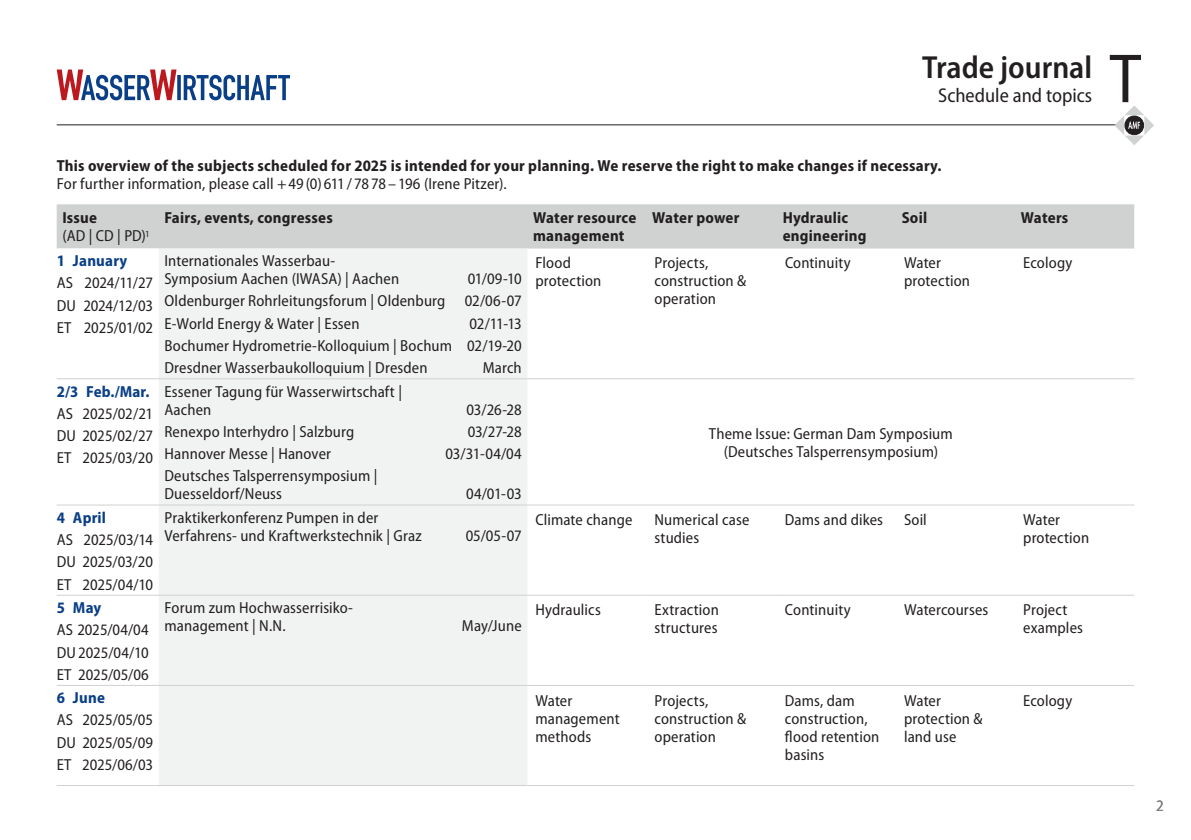
<style>
.page{position:relative;width:1191px;height:840px;background:#fff}
.page>*{position:absolute;margin:0;border:0;box-sizing:border-box;transform-origin:0 0}
.t1{font:semi-condensed 70px "Myriad Pro";color:#231f20}
.t2{font:600 semi-condensed 32px "Myriad Pro";color:#231f20}
.t3{font:semi-condensed 20px "Myriad Pro";color:#231f20}
.t4{font:semi-condensed 16px/18px "Myriad Pro";letter-spacing:.01em;color:#231f20}
.t5{font:700 semi-condensed 16px/18px "Myriad Pro";letter-spacing:.015em;color:#231f20}
.t6{font:700 semi-condensed 16px "Myriad Pro";letter-spacing:.015em;color:#0a3f87}
.t7{font:semi-condensed 16px "Myriad Pro";color:#808285}
.s1{font-weight:700}
</style>
<div class="page">
<hr style="left:57px;top:124px;width:1063px;height:1px;background:#231f20">
<svg style="left:1114px;top:105px;width:40px;height:40px"></svg>
<svg style="left:57px;top:69px;width:233px;height:31px"></svg>
<div style="left:57px;top:204px;width:1077px;height:44px;background:#cfd2d0"></div>
<svg style="left:57px;top:248px;width:102px;height:438px"></svg>
<div style="left:159px;top:248px;width:368px;height:536px;background:#f1f3f2"></div>
<hr style="left:57px;top:378px;width:102px;height:1px;background:#cfd2d0">
<hr style="left:159px;top:378px;width:368px;height:1px;background:#cfd2d0">
<hr style="left:527px;top:378px;width:119px;height:1px;background:#cfd2d0">
<hr style="left:646px;top:378px;width:131px;height:1px;background:#cfd2d0">
<hr style="left:777px;top:378px;width:119px;height:1px;background:#cfd2d0">
<hr style="left:896px;top:378px;width:119px;height:1px;background:#cfd2d0">
<hr style="left:1015px;top:378px;width:119px;height:1px;background:#cfd2d0">
<hr style="left:57px;top:504px;width:102px;height:1px;background:#cfd2d0">
<hr style="left:159px;top:504px;width:368px;height:1px;background:#cfd2d0">
<hr style="left:527px;top:504px;width:119px;height:1px;background:#cfd2d0">
<hr style="left:646px;top:504px;width:131px;height:1px;background:#cfd2d0">
<hr style="left:777px;top:504px;width:119px;height:1px;background:#cfd2d0">
<hr style="left:896px;top:504px;width:119px;height:1px;background:#cfd2d0">
<hr style="left:1015px;top:504px;width:119px;height:1px;background:#cfd2d0">
<hr style="left:57px;top:594px;width:102px;height:1px;background:#cfd2d0">
<hr style="left:159px;top:594px;width:368px;height:1px;background:#cfd2d0">
<hr style="left:527px;top:594px;width:119px;height:1px;background:#cfd2d0">
<hr style="left:646px;top:594px;width:131px;height:1px;background:#cfd2d0">
<hr style="left:777px;top:594px;width:119px;height:1px;background:#cfd2d0">
<hr style="left:896px;top:594px;width:119px;height:1px;background:#cfd2d0">
<hr style="left:1015px;top:594px;width:119px;height:1px;background:#cfd2d0">
<hr style="left:57px;top:684px;width:102px;height:1px;background:#cfd2d0">
<hr style="left:159px;top:684px;width:368px;height:1px;background:#cfd2d0">
<hr style="left:527px;top:684px;width:119px;height:1px;background:#cfd2d0">
<hr style="left:646px;top:684px;width:131px;height:1px;background:#cfd2d0">
<hr style="left:777px;top:684px;width:119px;height:1px;background:#cfd2d0">
<hr style="left:896px;top:684px;width:119px;height:1px;background:#cfd2d0">
<hr style="left:1015px;top:684px;width:119px;height:1px;background:#cfd2d0">
<hr style="left:57px;top:784px;width:102px;height:1px;background:#cfd2d0">
<hr style="left:159px;top:784px;width:368px;height:1px;background:#cfd2d0">
<hr style="left:527px;top:784px;width:119px;height:1px;background:#cfd2d0">
<hr style="left:646px;top:784px;width:131px;height:1px;background:#cfd2d0">
<hr style="left:777px;top:784px;width:119px;height:1px;background:#cfd2d0">
<hr style="left:896px;top:784px;width:119px;height:1px;background:#cfd2d0">
<hr style="left:1015px;top:784px;width:119px;height:1px;background:#cfd2d0">
<h2 class="t2" style="left:922px;top:50px;width:171px">Trade journal</h2>
<p class="t3" style="left:938px;top:85px;width:156px">Schedule and topics</p>
<h1 class="t1" style="left:1109px;top:41px;width:33px">T</h1>
<p class="t5" style="left:57px;top:157px;width:886px">This overview of the subjects scheduled for 2025 is intended for your planning. We reserve the right to make changes if necessary.</p>
<p class="t4" style="left:57px;top:175px;width:451px">For further information, please call +49 (0) 611 / 78 78 –196 (Irene Pitzer).</p>
<p class="t4" style="left:62px;top:209px;width:89px"><span class="s1">Issue<br></span>(AD | CD | PD)<sup>1</sup></p>
<p class="t5" style="left:164px;top:209px;width:170px">Fairs, events, congresses</p>
<p class="t5" style="left:533px;top:209px;width:105px">Water resource management</p>
<p class="t5" style="left:652px;top:209px;width:89px">Water power</p>
<p class="t5" style="left:782px;top:209px;width:85px">Hydraulic engineering</p>
<p class="t5" style="left:901px;top:209px;width:27px">Soil</p>
<p class="t5" style="left:1020px;top:209px;width:49px">Waters</p>
<p class="t6" style="left:57px;top:251px;width:72px">1 January</p>
<p class="t4" style="left:57px;top:272px;width:98px;line-height:22.2px;text-align:justify">AS 2024/11/27<br>DU 2024/12/03<br>ET 2025/01/02</p>
<p class="t4" style="left:164px;top:252px;width:236px">Internationales Wasserbau-<br>Symposium Aachen (IWASA) | Aachen</p>
<p class="t4" style="left:535px;top:254px;width:68px">Flood protection</p>
<p class="t4" style="left:654px;top:254px;width:93px">Projects, construction &amp; operation</p>
<p class="t4" style="left:785px;top:254px;width:67px">Continuity</p>
<p class="t4" style="left:904px;top:254px;width:68px">Water protection</p>
<p class="t4" style="left:1023px;top:254px;width:51px">Ecology</p>
<p class="t4" style="left:164px;top:268px;width:359px;line-height:22.2px;text-align:justify;text-indent:303px">01/09-10<br>Oldenburger Rohrleitungsforum | Oldenburg 02/06-07<br>E-World Energy &amp; Water | Essen</p>
<p class="t4" style="left:164px;top:312px;width:359px;line-height:22.2px;text-align:justify;text-indent:305px">02/11-13<br>Bochumer Hydrometrie-Kolloquium | Bochum 02/19-20<br>Dresdner Wasserbaukolloquium | Dresden</p>
<p class="t4" style="left:483px;top:359px;width:40px">March</p>
<p class="t6" style="left:57px;top:382px;width:94px">2/3 Feb./Mar.</p>
<p class="t4" style="left:57px;top:402px;width:98px;line-height:22.2px;text-align:justify">AS 2025/02/21<br>DU 2025/02/27<br>ET 2025/03/20</p>
<p class="t6" style="left:57px;top:508px;width:51px">4 April</p>
<p class="t4" style="left:57px;top:528px;width:98px;line-height:22.2px;text-align:justify">AS 2025/03/14<br>DU 2025/03/20<br>ET 2025/04/10</p>
<p class="t6" style="left:57px;top:598px;width:46px">5 May</p>
<p class="t4" style="left:57px;top:618px;width:94px;line-height:22.2px;text-align:justify">AS 2025/04/04<br>DU 2025/04/10<br>ET 2025/05/06</p>
<p class="t6" style="left:57px;top:688px;width:50px">6 June</p>
<p class="t4" style="left:57px;top:709px;width:98px;line-height:22.2px;text-align:justify">AS 2025/05/05<br>DU 2025/05/09<br>ET 2025/06/03</p>
<p class="t4" style="left:164px;top:382px;width:239px">Essener Tagung für Wasserwirtschaft |<br>Aachen</p>
<p class="t4" style="left:466px;top:400px;width:57px">03/26-28</p>
<p class="t4" style="left:164px;top:422px;width:191px">Renexpo Interhydro | Salzburg</p>
<p class="t4" style="left:468px;top:422px;width:56px">03/27-28</p>
<p class="t4" style="left:164px;top:445px;width:168px">Hannover Messe | Hanover</p>
<p class="t4" style="left:445px;top:445px;width:78px">03/31-04/04</p>
<p class="t4" style="left:164px;top:467px;width:214px">Deutsches Talsperrensymposium |<br>Duesseldorf/Neuss</p>
<p class="t4" style="left:466px;top:485px;width:57px">04/01-03</p>
<p class="t4" style="left:164px;top:508px;width:259px">Praktikerkonferenz Pumpen in der<br>Verfahrens- und Kraftwerkstechnik | Graz</p>
<p class="t4" style="left:164px;top:598px;width:190px">Forum zum Hochwasserrisiko&shy;management | N.N.</p>
<p class="t4" style="left:466px;top:526px;width:58px">05/05-07</p>
<p class="t4" style="left:462px;top:616px;width:61px">May/June</p>
<p class="t4" style="left:709px;top:424px;width:245px;text-align:center">Theme Issue: German Dam Symposium (Deutsches Talsperrensymposium)</p>
<p class="t4" style="left:535px;top:511px;width:99px">Climate change</p>
<p class="t4" style="left:654px;top:511px;width:96px">Numerical case studies</p>
<p class="t4" style="left:785px;top:511px;width:100px">Dams and dikes</p>
<p class="t4" style="left:904px;top:511px;width:24px">Soil</p>
<p class="t4" style="left:1023px;top:511px;width:68px">Water protection</p>
<p class="t4" style="left:535px;top:601px;width:67px">Hydraulics</p>
<p class="t4" style="left:654px;top:601px;width:66px">Extraction structures</p>
<p class="t4" style="left:785px;top:601px;width:67px">Continuity</p>
<p class="t4" style="left:904px;top:601px;width:86px">Watercourses</p>
<p class="t4" style="left:1023px;top:601px;width:61px">Project examples</p>
<p class="t4" style="left:535px;top:691px;width:86px">Water management methods</p>
<p class="t4" style="left:654px;top:691px;width:93px">Projects, construction &amp; operation</p>
<p class="t4" style="left:785px;top:691px;width:96px">Dams, dam construction, flood retention basins</p>
<p class="t4" style="left:904px;top:691px;width:80px">Water protection &amp; land use</p>
<p class="t4" style="left:1023px;top:691px;width:51px">Ecology</p>
<p class="t7" style="left:1156px;top:797px;width:9px">2</p>
</div>
